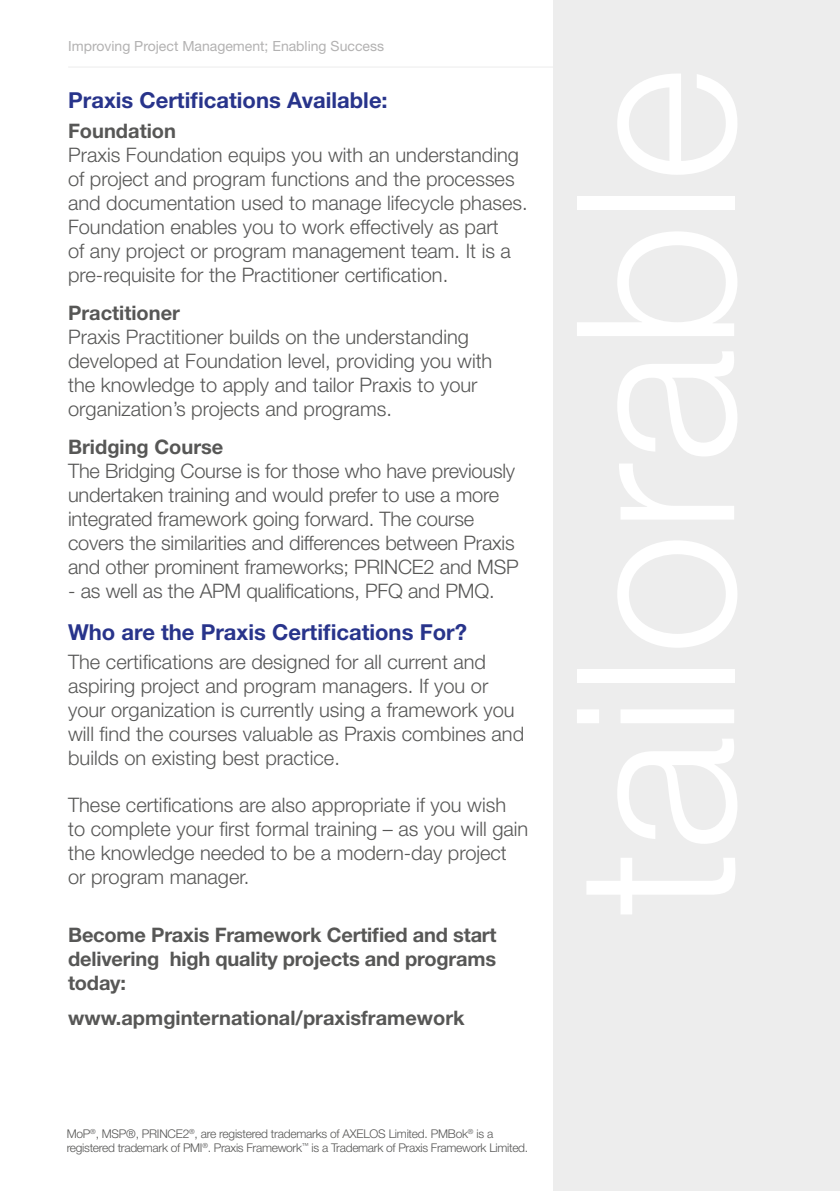
<style>
.page{position:relative;width:840px;height:1191px;background:#fff}
.page>*{position:absolute;margin:0;border:0;box-sizing:border-box;transform-origin:0 0}
.t1{font:700 22px "Helvetica Neue";color:#28348b}
.t2{font:300 20px/24px "Helvetica Neue";color:#575756}
.t3{font:700 20px/24px "Helvetica Neue";color:#575756;text-align:justify}
.t4{font:14px "Helvetica Neue";color:#b3b2b2}
.t5{font:300 12px/14px "Helvetica Neue";letter-spacing:-.025em;color:#575756}
</style>
<div class="page">
<hr style="left:68px;top:67px;width:703px;height:1px;background:#ededed">
<div style="left:553px;top:0;width:286px;height:1191px;background:#ededed"></div>
<p class="t4" style="left:68px;top:37px;width:317px">Improving Project Management; Enabling Success</p>
<p class="t1" style="left:68px;top:86px;width:321px">Praxis Certifications Available:</p>
<p class="t3" style="left:68px;top:118px;width:109px">Foundation</p>
<p class="t2" style="left:68px;top:142px;width:460px">Praxis Foundation equips you with an understanding of project and program functions and the processes and documentation used to manage lifecycle phases.<br>Foundation enables you to work effectively as part<br>of any project or program management team. It is a pre-requisite for the Practitioner certification.</p>
<p class="t3" style="left:68px;top:300px;width:113px">Practitioner</p>
<p class="t2" style="left:68px;top:324px;width:425px">Praxis Practitioner builds on the understanding developed at Foundation level, providing you with the knowledge to apply and tailor Praxis to your organization’s projects and programs.</p>
<p class="t3" style="left:68px;top:434px;width:157px">Bridging Course</p>
<p class="t2" style="left:68px;top:458px;width:452px">The Bridging Course is for those who have previously undertaken training and would prefer to use a more integrated framework going forward. The course covers the similarities and differences between Praxis and other prominent frameworks; PRINCE2 and MSP</p>
<p class="t2" style="left:68px;top:578px;width:428px">- as well as the APM qualifications, PFQ and PMQ.</p>
<p class="t1" style="left:68px;top:618px;width:400px">Who are the Praxis Certifications For?</p>
<p class="t2" style="left:68px;top:649px;width:457px">The certifications are designed for all current and aspiring project and program managers. If you or your organization is currently using a framework you will find the courses valuable as Praxis combines and builds on existing best practice.</p>
<p class="t2" style="left:68px;top:792px;width:461px">These certifications are also appropriate if you wish<br>to complete your first formal training – as you will gain the knowledge needed to be a modern-day project or program manager.</p>
<p class="t3" style="left:68px;top:922px;width:430px">Become Praxis Framework Certified and start delivering high quality projects and programs today:</p>
<p class="t3" style="left:68px;top:1005px;width:398px">www.apmginternational/praxisframework</p>
<p class="t5" style="left:67px;top:1126px;width:463px">MoP<sup>®</sup>, MSP®, PRINCE2<sup>®</sup>, are registered trademarks of AXELOS Limited. PMBok<sup>®</sup> is a registered trademark of PMI<sup>®</sup>. Praxis Framework<sup>™</sup> is a Trademark of Praxis Framework Limited.</p>
</div>
